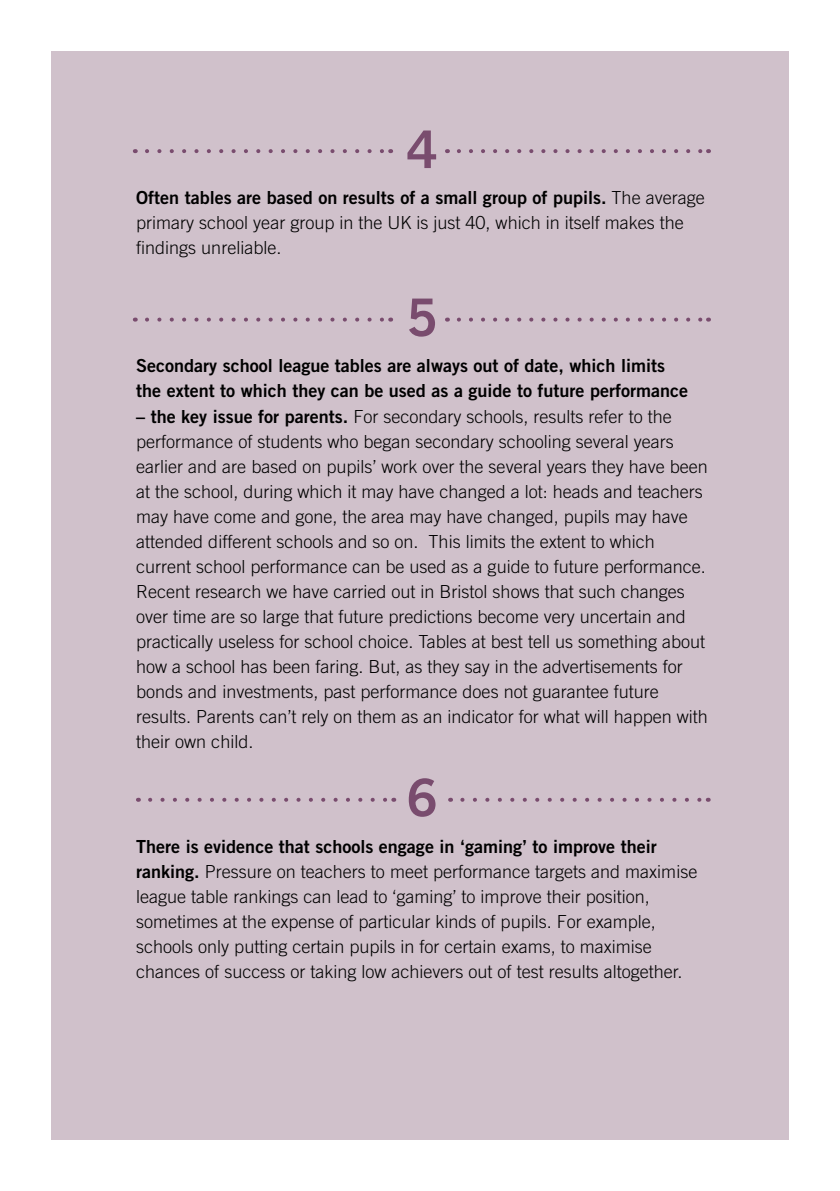
<style>
.page{position:relative;width:840px;height:1191px;background:#fff}
.page>*{position:absolute;margin:0;border:0;box-sizing:border-box;transform-origin:0 0}
.t1{font:52px "Trade Gothic LT Std Bd 2";color:#794c6e}
.t2{font:300 18px/25px "Trade Gothic LT Std";color:#000}
.t3{font:18px/25px "Trade Gothic LT Std Bd 2";color:#000}
.s1{font-family:"Trade Gothic LT Std";font-weight:300}
.s2{font-family:"Trade Gothic LT Std Bd 2";font-weight:400}
</style>
<div class="page">
<div style="left:51px;top:51px;width:737px;height:1089px;background:#d0c1cb"></div>
<svg style="left:147px;top:149px;width:237px;height:4px"></svg>
<svg style="left:147px;top:317px;width:237px;height:4px"></svg>
<svg style="left:150px;top:797px;width:237px;height:4px"></svg>
<svg style="left:458px;top:149px;width:243px;height:4px"></svg>
<svg style="left:458px;top:317px;width:243px;height:4px"></svg>
<svg style="left:462px;top:797px;width:239px;height:4px"></svg>
<h1 class="t1" style="left:406px;top:117px;width:33px">4</h1>
<p class="t3" style="left:136px;top:185px;width:569px">Often tables are based on results of a small group of pupils. <span class="s1">The average</span></p>
<p class="t2" style="left:136px;top:210px;width:549px">primary school year group in the UK is just 40, which in itself makes the findings unreliable.</p>
<h1 class="t1" style="left:406px;top:285px;width:33px">5</h1>
<p class="t3" style="left:136px;top:353px;width:553px">Secondary school league tables are always out of date, which limits the extent to which they can be used as a guide to future performance</p>
<p class="t2" style="left:136px;top:403px;width:573px"><span class="s2">– the key issue for parents.</span> For secondary schools, results refer to the performance of students who began secondary schooling several years earlier and are based on pupils’ work over the several years they have been at the school, during which it may have changed a lot: heads and teachers may have come and gone, the area may have changed, pupils may have attended different schools and so on. This limits the extent to which current school performance can be used as a guide to future performance.<br>Recent research we have carried out in Bristol shows that such changes over time are so large that future predictions become very uncertain and practically useless for school choice. Tables at best tell us something about how a school has been faring. But, as they say in the advertisements for bonds and investments, past performance does not guarantee future results. Parents can’t rely on them as an indicator for what will happen with their own child.</p>
<h1 class="t1" style="left:406px;top:765px;width:33px">6</h1>
<p class="t3" style="left:136px;top:833px;width:521px">There is evidence that schools engage in ‘gaming’ to improve their</p>
<p class="t2" style="left:136px;top:858px;width:562px"><span class="s2">ranking.</span> Pressure on teachers to meet performance targets and maximise league table rankings can lead to ‘gaming’ to improve their position, sometimes at the expense of particular kinds of pupils. For example, schools only putting certain pupils in for certain exams, to maximise chances of success or taking low achievers out of test results altogether.</p>
</div>
